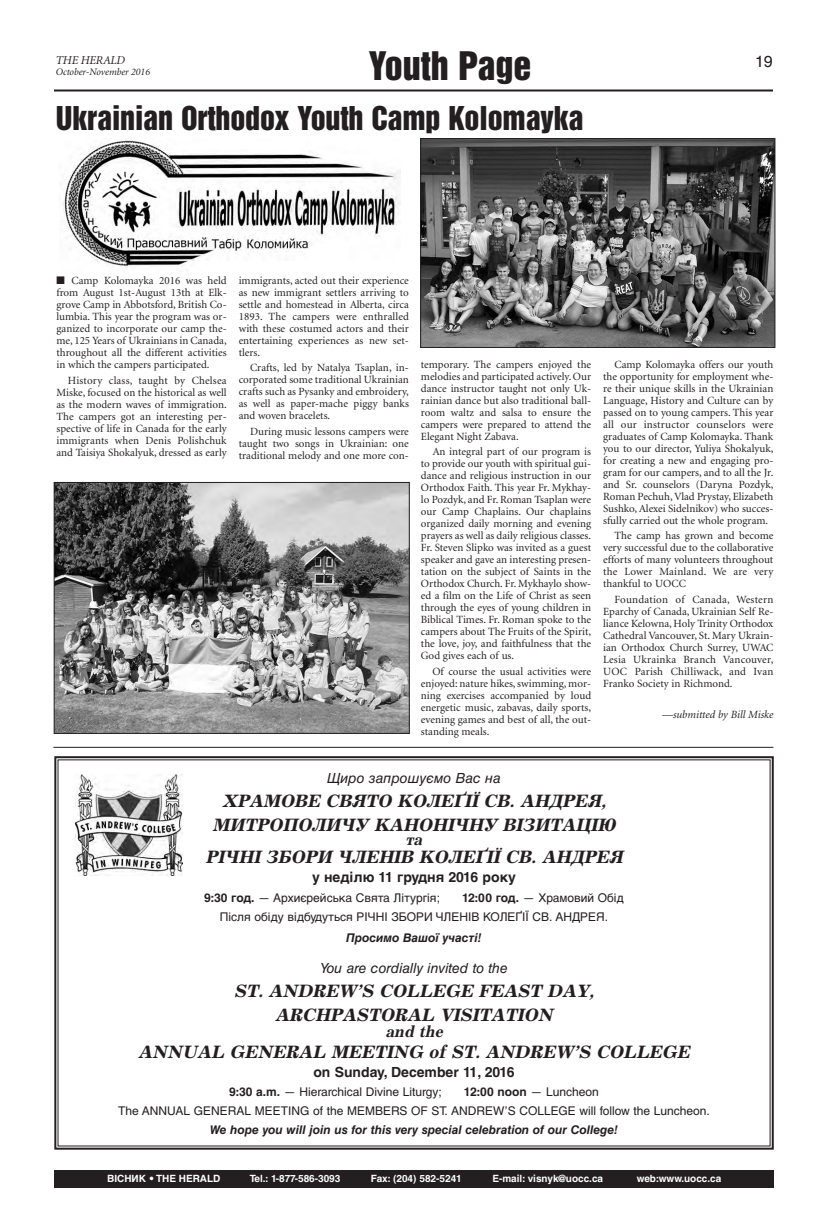
<style>
.page{position:relative;width:828px;height:1224px;background:#fff}
.page>*{position:absolute;margin:0;border:0;box-sizing:border-box;transform-origin:0 0}
.t1{font:36px "Helvetica Inserat Cyr Upright";color:#231f20}
.t2{font:30px "Helvetica Inserat Cyr Upright";letter-spacing:-.005em;color:#231f20}
.t3{font:italic 700 18px/24px "Excelsior Cyr";color:#231f20;text-align:center}
.t4{font:italic 700 16px "Excelsior Cyr";color:#231f20}
.t5{font:16px "Helvetica Cyr Upright";color:#231f20}
.t6{font:700 14px "Helvetica Cyr";color:#231f20}
.t7{font:14px "Helvetica Cyr Inclined";color:#231f20}
.t8{font:12px/19px "Helvetica Cyr Upright";color:#231f20}
.t9{font:12px "Helvetica Cyr Bold Inclined";color:#231f20}
.t10{font:700 12px "Helvetica Cyr";color:#231f20}
.t11{font:italic 12px "Minion Cyr";letter-spacing:-.015em;color:#231f20}
.t12{font:11px/12px "Minion Cyr";color:#231f20;text-align:justify}
.t13{font:italic 11px "Minion Cyr";color:#231f20}
.t14{font:700 10px "Helvetica Cyr";color:#fff}
.t15{font:italic 10px "Minion Cyr";color:#231f20}
.s1{font-family:"Helvetica Cyr";font-weight:700}
.s2{font-family:"Helvetica Cyr Upright";font-weight:400}
</style>
<div class="page">
<div style="left:55px;top:1170px;width:719px;height:18px;background:#231f20"></div>
<hr style="left:54px;top:90px;width:719px;height:2px;background:#231f20">
<img style="left:422px;top:140px;width:351px;height:206px">
<div style="left:420px;top:138px;width:355px;height:210px;border:1px solid #231f20"></div>
<img style="left:56px;top:484px;width:352px;height:248px">
<div style="left:54px;top:482px;width:356px;height:252px;border:1px solid #231f20"></div>
<img style="left:62px;top:140px;width:338px;height:128px">
<div style="left:54px;top:756px;width:720px;height:394px;border:2px solid #231f20"></div>
<img style="left:76px;top:774px;width:106px;height:101px">
<hr style="left:53px;top:747px;width:720px;height:1px;background:#231f20">
<h1 class="t1" style="left:369px;top:52px;width:164px">Youth Page</h1>
<p class="t11" style="left:56px;top:56px;width:71px">THE HERALD</p>
<h3 class="t5" style="left:755px;top:56px;width:19px">19</h3>
<p class="t15" style="left:56px;top:68px;width:96px">October-November 2016</p>
<h2 class="t2" style="left:56px;top:106px;width:529px">Ukrainian Orthodox Youth Camp Kolomayka</h2>
<p class="t12" style="left:56px;top:275px;width:172px">■ Camp Kolomayka 2016 was held from August 1st-August 13th at Elk&shy;grove Camp in Abbotsford, British Co&shy;lumbia. This year the program was or&shy;ganized to incorporate our camp the&shy;me, 125 Years of Ukrainians in Canada, throughout all the different activities in which the campers participated.</p>
<p class="t12" style="left:56px;top:375px;width:172px;text-indent:11px">History class, taught by Chelsea Miske, focused on the historical as well as the modern waves of immigration.<br>The campers got an interesting per&shy;spective of life in Canada for the early immigrants when Denis Polishchuk and Taisiya Shokalyuk, dressed as early</p>
<p class="t12" style="left:239px;top:275px;width:172px">immigrants, acted out their experience as new immigrant settlers arriving to settle and homestead in Alberta, circa 1893. The campers were enthralled with these costumed actors and their entertaining experiences as new set&shy;tlers.</p>
<p class="t12" style="left:239px;top:363px;width:172px;text-indent:11px">Crafts, led by Natalya Tsaplan, in&shy;corporated some traditional Ukrainian crafts such as Pysanky and embroidery, as well as paper-mache piggy banks and woven bracelets.</p>
<p class="t12" style="left:239px;top:426px;width:172px;text-indent:11px">During music lessons campers were taught two songs in Ukrainian: one traditional melody and one more con-</p>
<p class="t12" style="left:421px;top:359px;width:172px">temporary. The campers enjoyed the melodies and participated actively.Our dance instructor taught not only Uk&shy;rainian dance but also traditional ball&shy;room waltz and salsa to ensure the campers were prepared to attend the Elegant Night Zabava.</p>
<p class="t12" style="left:421px;top:446px;width:172px;text-indent:11px">An integral part of our program is to provide our youth with spiritual gui&shy;dance and religious instruction in our Orthodox Faith. This year Fr. Mykhay&shy;lo Pozdyk, and Fr. Roman Tsaplan were our Camp Chaplains. Our chaplains organized daily morning and evening prayers as well as daily religious classes.<br>Fr. Steven Slipko was invited as a guest speaker and gave an interesting presen&shy;tation on the subject of Saints in the Orthodox Church. Fr. Mykhaylo show&shy;ed a film on the Life of Christ as seen through the eyes of young children in Biblical Times. Fr. Roman spoke to the campers about The Fruits of the Spirit, the love, joy, and faithfulness that the God gives each of us.</p>
<p class="t12" style="left:421px;top:666px;width:172px;text-indent:11px">Of course the usual activities were enjoyed: nature hikes,swimming, mor&shy;ning exercises accompanied by loud energetic music, zabavas, daily sports, evening games and best of all, the out&shy;standing meals.</p>
<p class="t12" style="left:603px;top:359px;width:172px;text-indent:11px">Camp Kolomayka offers our youth the opportunity for employment whe&shy;re their unique skills in the Ukrainian Language, History and Culture can by passed on to young campers. This year all our instructor counselors were graduates of Camp Kolomayka. Thank you to our director, Yuliya Shokalyuk, for creating a new and engaging pro&shy;gram for our campers, and to all the Jr. and Sr. counselors (Daryna Pozdyk, Roman Pechuh,Vlad Prystay, Elizabeth Sushko,Alexei Sidelnikov) who succes&shy;sfully carried out the whole program.</p>
<p class="t12" style="left:603px;top:530px;width:172px;text-indent:11px">The camp has grown and become very successful due to the collaborative efforts of many volunteers throughout the Lower Mainland. We are very thankful to UOCC</p>
<p class="t12" style="left:603px;top:594px;width:172px;text-indent:11px">Foundation of Canada, Western Eparchy of Canada, Ukrainian Self Re&shy;liance Kelowna, Holy Trinity Orthodox Cathedral Vancouver, St. Mary Ukrain&shy;ian Orthodox Church Surrey, UWAC Lesia Ukrainka Branch Vancouver, UOC Parish Chilliwack, and Ivan Franko Society in Richmond.</p>
<p class="t13" style="left:662px;top:710px;width:113px">—submitted by Bill Miske</p>
<p class="t7" style="left:327px;top:773px;width:175px">Щиро запрошуємо Вас на</p>
<h3 class="t3" style="left:213px;top:790px;width:408px">ХРАМОВЕ СВЯТО КОЛЕҐІЇ СВ. АНДРЕЯ,<br>МИТРОПОЛИЧУ КАНОНІЧНУ ВІЗИТАЦІЮ</h3>
<h3 class="t4" style="left:406px;top:833px;width:22px">та</h3>
<h3 class="t3" style="left:205px;top:846px;width:422px">РІЧНІ ЗБОРИ ЧЛЕНІВ КОЛЕҐІЇ СВ. АНДРЕЯ</h3>
<p class="t6" style="left:312px;top:872px;width:206px">у неділю 11 грудня 2016 року</p>
<p class="t8" style="left:204px;top:890px;width:237px"><span class="s1">9:30 год.</span> — Архиєрейська Свята Літургія;</p>
<p class="t8" style="left:220px;top:890px;width:405px;text-indent:242px"><span class="s1">12:00 год.</span> — Храмовий Обід<br>Після обіду відбудуться РІЧНІ ЗБОРИ ЧЛЕНІВ КОЛЕҐІЇ СВ. АНДРЕЯ.</p>
<p class="t9" style="left:346px;top:934px;width:137px">Просимо Вашої участі!</p>
<p class="t7" style="left:320px;top:963px;width:189px">You are cordially invited to the</p>
<h3 class="t3" style="left:234px;top:980px;width:365px">ST. ANDREW’S COLLEGE FEAST DAY,<br>ARCHPASTORAL VISITATION</h3>
<h3 class="t4" style="left:385px;top:1025px;width:62px">and the</h3>
<h3 class="t3" style="left:138px;top:1041px;width:557px">ANNUAL GENERAL MEETING of ST. ANDREW’S COLLEGE</h3>
<p class="t6" style="left:313px;top:1067px;width:203px">on Sunday, December 11, 2016</p>
<p class="t8" style="left:229px;top:1084px;width:214px"><span class="s1">9:30 a.m.</span> — Hierarchical Divine Liturgy;</p>
<p class="t10" style="left:464px;top:1088px;width:137px">12:00 noon <span class="s2">— Luncheon</span></p>
<p class="t8" style="left:118px;top:1103px;width:593px">The ANNUAL GENERAL MEETING of the MEMBERS OF ST. ANDREW’S COLLEGE will follow the Luncheon.</p>
<p class="t9" style="left:210px;top:1126px;width:410px">We hope you will join us for this very special celebration of our College!</p>
<p class="t14" style="left:107px;top:1175px;width:115px">ВІСНИК • THE HERALD</p>
<p class="t14" style="left:250px;top:1175px;width:92px">Tel.: 1-877-586-3093</p>
<p class="t14" style="left:371px;top:1175px;width:92px">Fax: (204) 582-5241</p>
<p class="t14" style="left:492px;top:1175px;width:112px">E-mail: visnyk@uocc.ca</p>
<p class="t14" style="left:637px;top:1175px;width:86px">web:www.uocc.ca</p>
</div>
